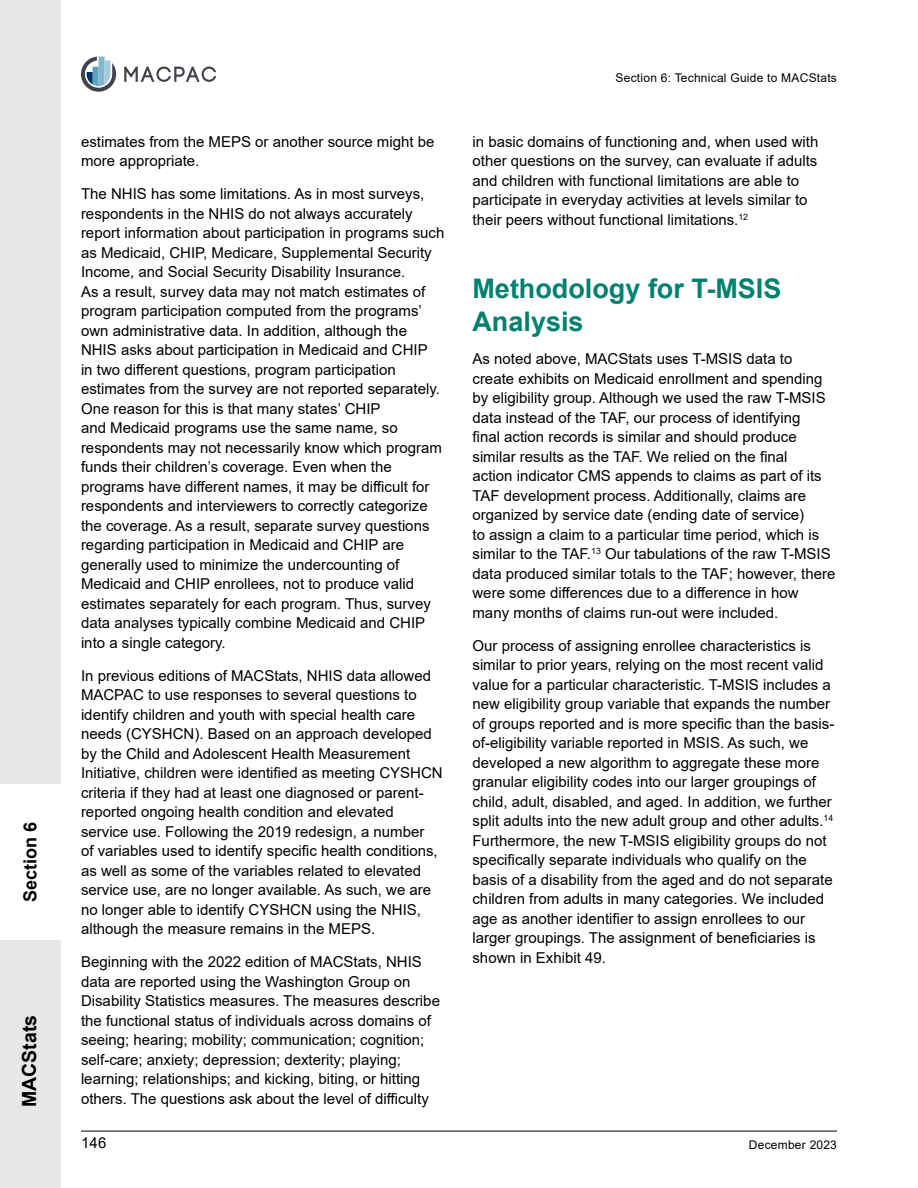
<style>
.page{position:relative;width:918px;height:1188px;background:#fff}
.page>*{position:absolute;margin:0;border:0;box-sizing:border-box;transform-origin:0 0}
.H1{font:700 27px/33px "Arial";color:#008170}
.t1{font:700 19.5px "Arial";color:#000}
.t2{font:700 18px "Arial";color:#000}
.t3{font:15px/19.5px "Arial";color:#000}
.t4{font:12px "Arial";letter-spacing:.02em;color:#000}
</style>
<div class="page">
<hr style="left:81px;top:1131px;width:756px;height:1px;background:#000">
<svg style="left:124px;top:67px;width:92px;height:15px"></svg>
<svg style="left:81px;top:57px;width:35px;height:35px"></svg>
<div style="left:0;top:0;width:61px;height:1188px;background:#e6e7e8"></div>
<div style="left:0;top:784px;width:66px;height:156px;background:#fff"></div>
<p class="t2" style="left:17px;top:902px;width:82px;rotate:-90deg">Section 6</p>
<h2 class="t1" style="left:16px;top:1107px;width:94px;rotate:-90deg">MACStats</h2>
<p class="t3" style="left:81px;top:132px;width:355px">estimates from the MEPS or another source might be more appropriate.</p>
<p class="t3" style="left:81px;top:184px;width:365px">The NHIS has some limitations. As in most surveys, respondents in the NHIS do not always accurately report information about participation in programs such as Medicaid, CHIP, Medicare, Supplemental Security Income, and Social Security Disability Insurance.<br>As a result, survey data may not match estimates of program participation computed from the programs’ own administrative data. In addition, although the NHIS asks about participation in Medicaid and CHIP<br>in two different questions, program participation estimates from the survey are not reported separately.<br>One reason for this is that many states’ CHIP<br>and Medicaid programs use the same name, so respondents may not necessarily know which program funds their children’s coverage. Even when the programs have different names, it may be difficult for respondents and interviewers to correctly categorize the coverage. As a result, separate survey questions regarding participation in Medicaid and CHIP are generally used to minimize the undercounting of Medicaid and CHIP enrollees, not to produce valid estimates separately for each program. Thus, survey data analyses typically combine Medicaid and CHIP into a single category.</p>
<p class="t3" style="left:81px;top:666px;width:363px">In previous editions of MACStats, NHIS data allowed MACPAC to use responses to several questions to identify children and youth with special health care needs (CYSHCN). Based on an approach developed by the Child and Adolescent Health Measurement Initiative, children were identified as meeting CYSHCN criteria if they had at least one diagnosed or parent&shy;reported ongoing health condition and elevated service use. Following the 2019 redesign, a number<br>of variables used to identify specific health conditions, as well as some of the variables related to elevated service use, are no longer available. As such, we are no longer able to identify CYSHCN using the NHIS, although the measure remains in the MEPS.</p>
<p class="t3" style="left:81px;top:952px;width:361px">Beginning with the 2022 edition of MACStats, NHIS data are reported using the Washington Group on Disability Statistics measures. The measures describe the functional status of individuals across domains of seeing; hearing; mobility; communication; cognition; self-care; anxiety; depression; dexterity; playing; learning; relationships; and kicking, biting, or hitting others. The questions ask about the level of difficulty</p>
<p class="t4" style="left:616px;top:70px;width:223px">Section 6: Technical Guide to MACStats</p>
<p class="t3" style="left:472px;top:132px;width:348px">in basic domains of functioning and, when used with other questions on the survey, can evaluate if adults and children with functional limitations are able to participate in everyday activities at levels similar to their peers without functional limitations.<sup>12</sup></p>
<h3 class="H1" style="left:472px;top:273px;width:310px">Methodology for T-MSIS<br>Analysis</h3>
<p class="t3" style="left:472px;top:349px;width:364px">As noted above, MACStats uses T-MSIS data to create exhibits on Medicaid enrollment and spending by eligibility group. Although we used the raw T-MSIS data instead of the TAF, our process of identifying<br>final action records is similar and should produce similar results as the TAF. We relied on the final<br>action indicator CMS appends to claims as part of its TAF development process. Additionally, claims are organized by service date (ending date of service)<br>to assign a claim to a particular time period, which is similar to the TAF.<sup>13</sup> Our tabulations of the raw T-MSIS data produced similar totals to the TAF; however, there were some differences due to a difference in how many months of claims run-out were included.</p>
<p class="t3" style="left:472px;top:636px;width:363px">Our process of assigning enrollee characteristics is similar to prior years, relying on the most recent valid value for a particular characteristic. T-MSIS includes a new eligibility group variable that expands the number of groups reported and is more specific than the basis&shy;of-eligibility variable reported in MSIS. As such, we developed a new algorithm to aggregate these more granular eligibility codes into our larger groupings of child, adult, disabled, and aged. In addition, we further split adults into the new adult group and other adults.<sup>14<br></sup>Furthermore, the new T-MSIS eligibility groups do not specifically separate individuals who qualify on the basis of a disability from the aged and do not separate children from adults in many categories. We included age as another identifier to assign enrollees to our larger groupings. The assignment of beneficiaries is shown in Exhibit 49.</p>
<p class="t3" style="left:81px;top:1132px;width:27px">146</p>
<p class="t4" style="left:749px;top:1136px;width:90px">December 2023</p>
</div>
